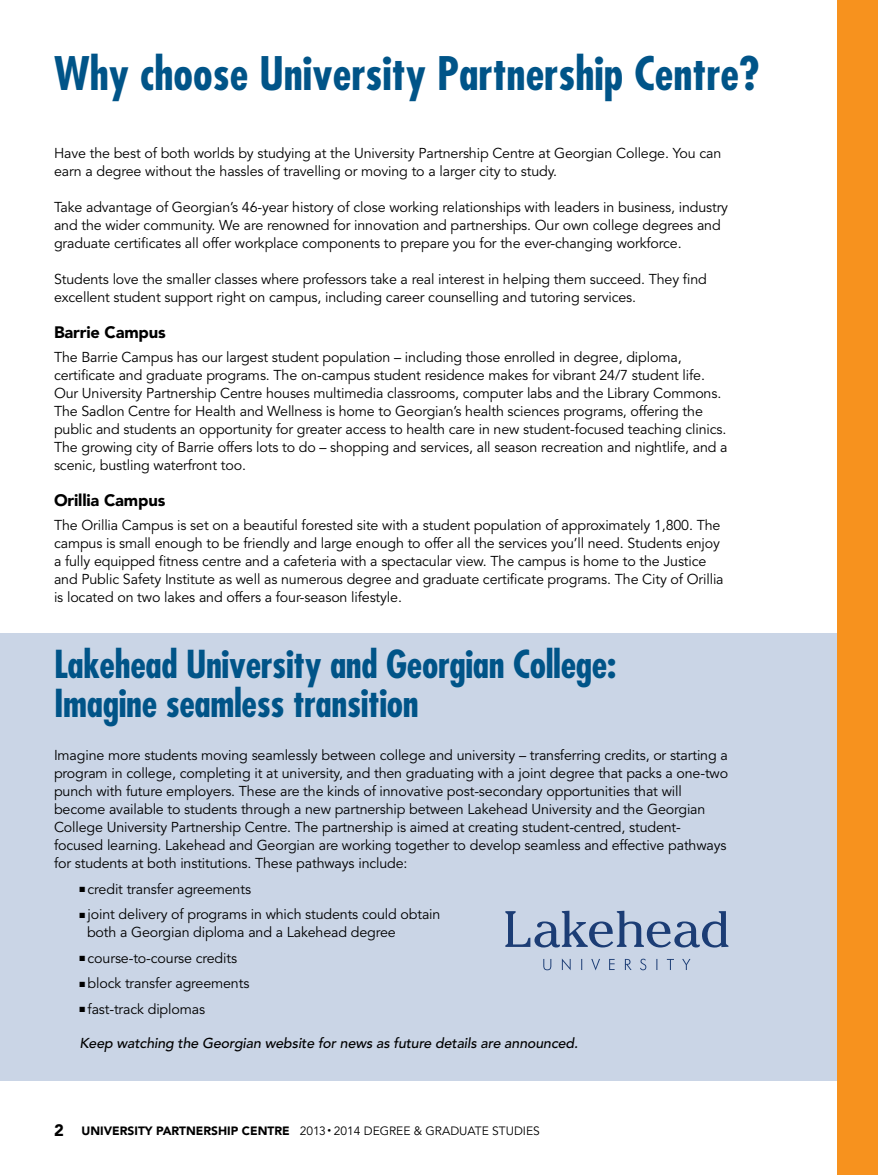
<style>
.page{position:relative;width:878px;height:1175px;background:#fff}
.page>*{position:absolute;margin:0;border:0;box-sizing:border-box;transform-origin:0 0}
.t1{font:700 condensed 45px "Futura";color:#005488}
.t2{font:700 condensed 37.5px/39px "Futura";letter-spacing:-.01em;color:#005488}
.t3{font:900 16.5px "Avenir";letter-spacing:-.01em;color:#000}
.t4{font:14.25px/18px "Avenir";letter-spacing:-.01em;color:#000}
.t5{font:italic 500 14.25px "Avenir";letter-spacing:-.01em;color:#000}
.t6{font:12px "Avenir";color:#000}
.s1{font-weight:900;font-size:16.5px}
.s2{font-weight:900}
.s3{font-size:7.5px}
</style>
<div class="page">
<div style="left:0;top:633px;width:847px;height:447px;background:#cad5e6"></div>
<div style="left:837px;top:0;width:41px;height:1174px;background:#f7921e"></div>
<svg style="left:543px;top:958px;width:147px;height:12px"></svg>
<svg style="left:505px;top:910px;width:223px;height:37px"></svg>
<h1 class="t1" style="left:54px;top:44px;width:707px">Why choose University Partnership Centre?</h1>
<p class="t4" style="left:54px;top:144px;width:668px">Have the best of both worlds by studying at the University Partnership Centre at Georgian College. You can earn a degree without the hassles of travelling or moving to a larger city to study.</p>
<p class="t4" style="left:54px;top:198px;width:675px">Take advantage of Georgian’s 46-year history of close working relationships with leaders in business, industry and the wider community. We are renowned for innovation and partnerships. Our own college degrees and graduate certificates all offer workplace components to prepare you for the ever-changing workforce.</p>
<p class="t4" style="left:54px;top:270px;width:654px">Students love the smaller classes where professors take a real interest in helping them succeed. They find excellent student support right on campus, including career counselling and tutoring services.</p>
<p class="t3" style="left:54px;top:322px;width:113px">Barrie Campus</p>
<p class="t4" style="left:54px;top:348px;width:675px">The Barrie Campus has our largest student population – including those enrolled in degree, diploma, certificate and graduate programs. The on-campus student residence makes for vibrant 24/7 student life.<br>Our University Partnership Centre houses multimedia classrooms, computer labs and the Library Commons.<br>The Sadlon Centre for Health and Wellness is home to Georgian’s health sciences programs, offering the public and students an opportunity for greater access to health care in new student-focused teaching clinics.<br>The growing city of Barrie offers lots to do – shopping and services, all season recreation and nightlife, and a scenic, bustling waterfront too.</p>
<p class="t3" style="left:54px;top:490px;width:113px">Orillia Campus</p>
<p class="t4" style="left:54px;top:516px;width:671px">The Orillia Campus is set on a beautiful forested site with a student population of approximately 1,800. The campus is small enough to be friendly and large enough to offer all the services you’ll need. Students enjoy a fully equipped fitness centre and a cafeteria with a spectacular view. The campus is home to the Justice and Public Safety Institute as well as numerous degree and graduate certificate programs. The City of Orillia is located on two lakes and offers a four-season lifestyle.</p>
<h2 class="t2" style="left:54px;top:644px;width:563px">Lakehead University and Georgian College:<br>Imagine seamless transition</h2>
<p class="t4" style="left:54px;top:746px;width:675px">Imagine more students moving seamlessly between college and university – transferring credits, or starting a program in college, completing it at university, and then graduating with a joint degree that packs a one-two punch with future employers. These are the kinds of innovative post-secondary opportunities that will become available to students through a new partnership between Lakehead University and the Georgian College University Partnership Centre. The partnership is aimed at creating student-centred, student&shy;focused learning. Lakehead and Georgian are working together to develop seamless and effective pathways for students at both institutions. These pathways include:</p>
<p class="t4" style="left:80px;top:880px;width:173px">■ credit transfer agreements</p>
<p class="t4" style="left:87px;top:905px;width:355px;text-indent:-7px">■ joint delivery of programs in which students could obtain both a Georgian diploma and a Lakehead degree</p>
<p class="t4" style="left:80px;top:949px;width:159px">■ course-to-course credits</p>
<p class="t4" style="left:80px;top:974px;width:171px">■ block transfer agreements</p>
<p class="t4" style="left:80px;top:1000px;width:127px">■ fast-track diplomas</p>
<p class="t5" style="left:79px;top:1035px;width:500px">Keep watching the Georgian website for news as future details are announced.</p>
<p class="t6" style="left:54px;top:1123px;width:487px"><span class="s1">2</span> <span class="s2">UNIVERSITY PARTNERSHIP CENTRE</span> 2013 <span class="s3">•</span> 2014 DEGREE &amp; GRADUATE STUDIES</p>
</div>
